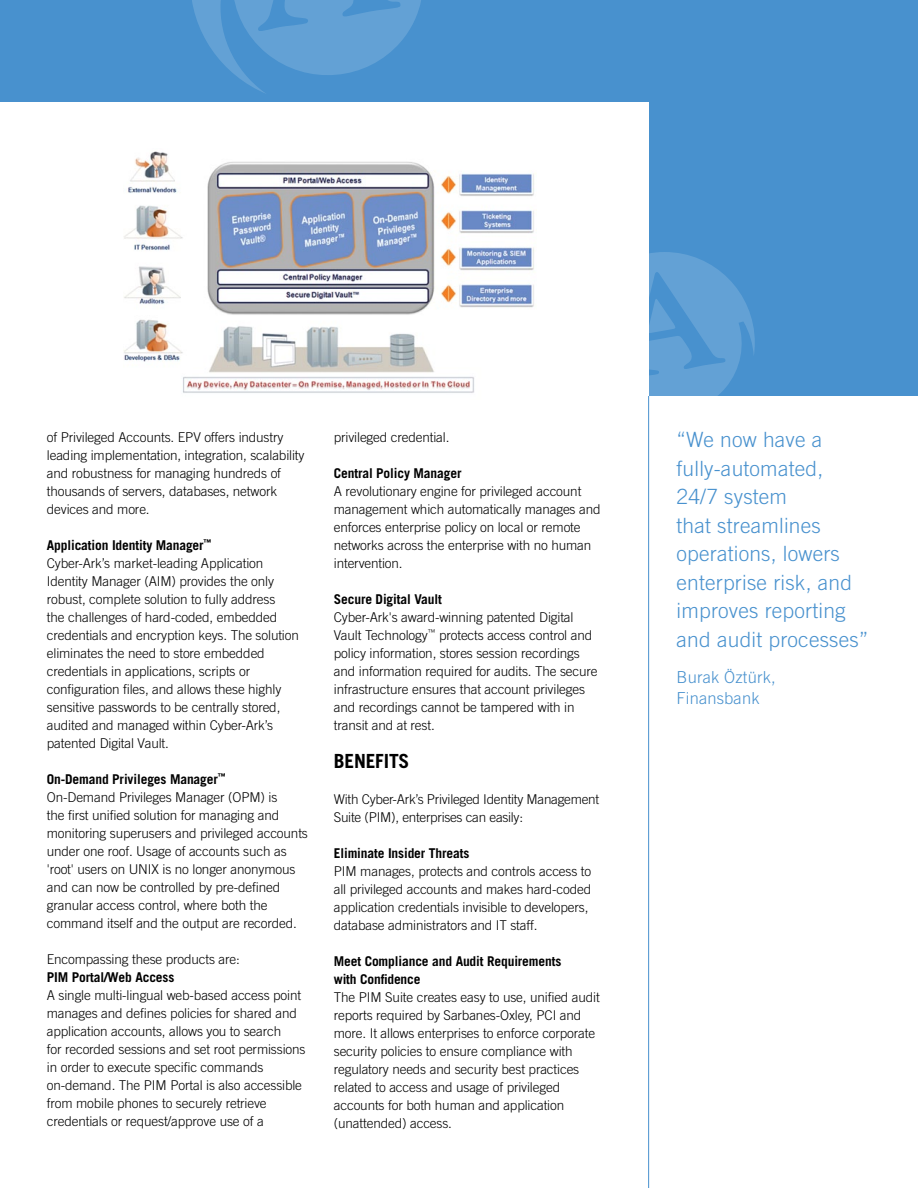
<style>
.page{position:relative;width:918px;height:1188px;background:#fff}
.page>*{position:absolute;margin:0;border:0;box-sizing:border-box;transform-origin:0 0}
.t1{font:300 21px/28.5px "Trade Gothic LT Std";letter-spacing:.01em;color:#4891ce}
.t2{font:700 19.5px "Trade Gothic LT Std";color:#000}
.t3{font:300 16.5px/21px "Trade Gothic LT Std";letter-spacing:.01em;color:#4891ce}
.t4{font:300 13.5px/18px "Trade Gothic LT Std";letter-spacing:-.01em;color:#000}
.t5{font:700 13.5px/18px "Trade Gothic LT Std";letter-spacing:-.01em;color:#000}
.s1{font-weight:700}
</style>
<div class="page">
<div style="left:0;top:0;width:918px;height:396px;background:#4891ce"></div>
<div style="left:0;top:103px;width:648px;height:299px;background:#fff"></div>
<svg style="left:192px;top:0;width:229px;height:93px"></svg>
<svg style="left:648px;top:252px;width:107px;height:174px"></svg>
<hr style="left:648px;top:396px;width:1px;height:792px;background:#4891ce">
<img style="left:124px;top:151px;width:411px;height:242px">
<p class="t4" style="left:47px;top:428px;width:259px">of Privileged Accounts. EPV offers industry leading implementation, integration, scalability and robustness for managing hundreds of thousands of servers, databases, network devices and more.</p>
<p class="t4" style="left:47px;top:536px;width:254px"><span class="s1">Application Identity Manager</span><sup>™<br></sup>Cyber-Ark’s market-leading Application Identity Manager (AIM) provides the only robust, complete solution to fully address<br>the challenges of hard-coded, embedded credentials and encryption keys. The solution eliminates the need to store embedded credentials in applications, scripts or configuration files, and allows these highly sensitive passwords to be centrally stored, audited and managed within Cyber-Ark’s patented Digital Vault.</p>
<p class="t4" style="left:47px;top:770px;width:263px"><span class="s1">On-Demand Privileges Manager</span><sup>™<br></sup>On-Demand Privileges Manager (OPM) is<br>the first unified solution for managing and monitoring superusers and privileged accounts under one roof. Usage of accounts such as 'root' users on UNIX is no longer anonymous and can now be controlled by pre-defined granular access control, where both the command itself and the output are recorded.</p>
<p class="t4" style="left:47px;top:950px;width:195px">Encompassing these products are:</p>
<p class="t5" style="left:47px;top:968px;width:129px">PIM Portal/Web Access</p>
<p class="t4" style="left:47px;top:986px;width:260px">A single multi-lingual web-based access point manages and defines policies for shared and application accounts, allows you to search<br>for recorded sessions and set root permissions in order to execute specific commands on-demand. The PIM Portal is also accessible from mobile phones to securely retrieve credentials or request/approve use of a</p>
<p class="t4" style="left:334px;top:428px;width:117px">privileged credential.</p>
<p class="t5" style="left:334px;top:464px;width:129px">Central Policy Manager</p>
<p class="t4" style="left:334px;top:482px;width:268px">A revolutionary engine for privileged account management which automatically manages and enforces enterprise policy on local or remote networks across the enterprise with no human intervention.</p>
<p class="t5" style="left:334px;top:590px;width:109px">Secure Digital Vault</p>
<p class="t4" style="left:334px;top:608px;width:265px">Cyber-Ark's award-winning patented Digital Vault Technology<sup>™</sup> protects access control and policy information, stores session recordings and information required for audits. The secure infrastructure ensures that account privileges and recordings cannot be tampered with in transit and at rest.</p>
<h2 class="t2" style="left:334px;top:749px;width:59px">Benefits</h2>
<p class="t4" style="left:334px;top:790px;width:267px">With Cyber-Ark’s Privileged Identity Management<br>Suite (PIM), enterprises can easily:</p>
<p class="t5" style="left:334px;top:844px;width:137px">Eliminate Insider Threats</p>
<p class="t4" style="left:334px;top:862px;width:259px">PIM manages, protects and controls access to all privileged accounts and makes hard-coded application credentials invisible to developers, database administrators and IT staff.</p>
<p class="t5" style="left:334px;top:952px;width:229px">Meet Compliance and Audit Requirements with Confidence</p>
<p class="t4" style="left:334px;top:988px;width:268px">The PIM Suite creates easy to use, unified audit reports required by Sarbanes-Oxley, PCI and more. It allows enterprises to enforce corporate security policies to ensure compliance with regulatory needs and security best practices related to access and usage of privileged accounts for both human and application (unattended) access.</p>
<h1 class="t1" style="left:677px;top:425px;width:193px">“We now have a fully-automated,<br>24/7 system<br>that streamlines operations, lowers enterprise risk, and improves reporting and audit processes”</h1>
<p class="t3" style="left:677px;top:666px;width:101px">Burak Öztürk,<br>Finansbank</p>
</div>
